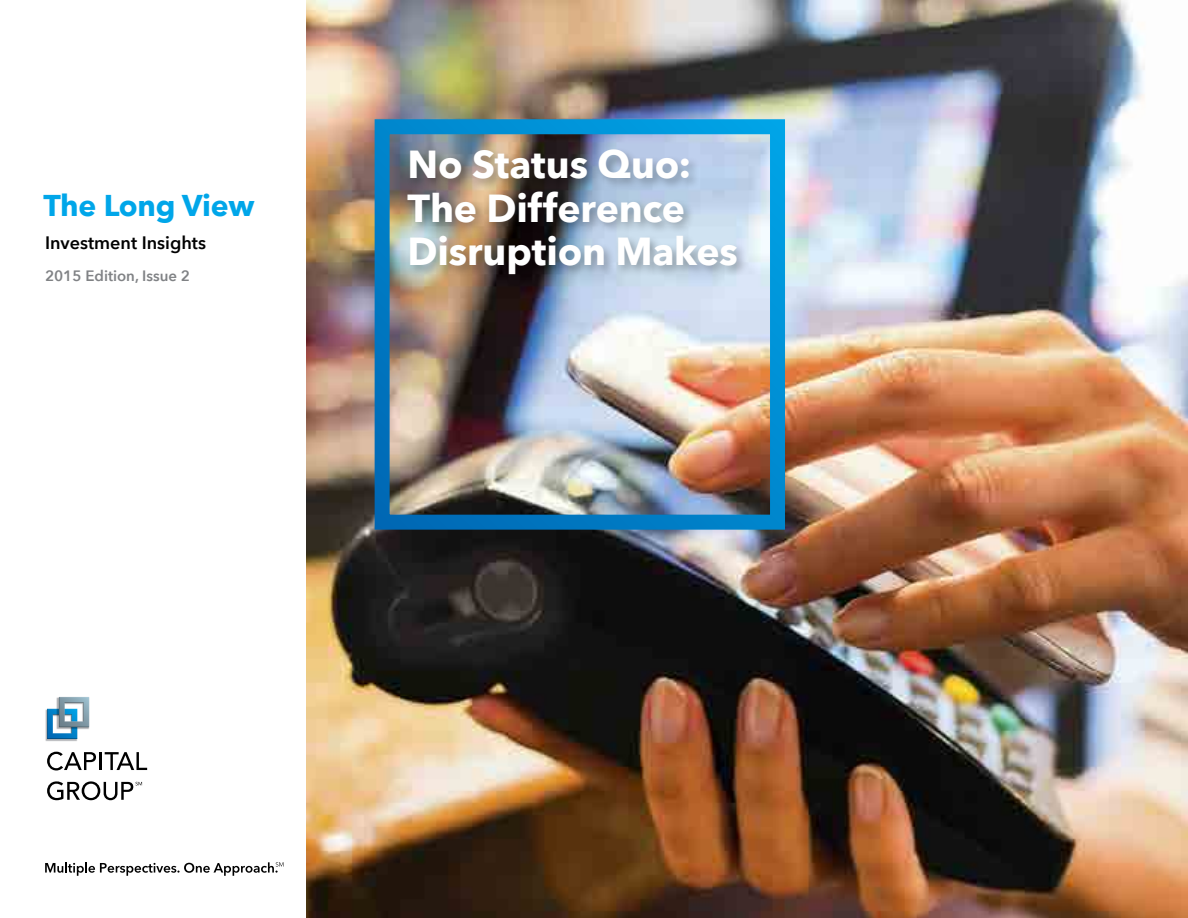
<style>
.page{position:relative;width:1188px;height:918px;background:#fff}
.page>*{position:absolute;margin:0;border:0;box-sizing:border-box;transform-origin:0 0}
.t1{font:700 39px/43.5px "Avenir Next LT Com";letter-spacing:-.005em;color:#fff}
.t2{font:700 30px "Avenir Next LT Com";letter-spacing:-.005em;color:#00a6e9}
.t3{font:600 18px "Avenir Next LT Com";color:#000}
.t4{font:600 15px "Avenir Next LT Com";color:#808285}
</style>
<div class="page">
<img style="left:306px;top:0;width:882px;height:918px">
<svg style="left:45px;top:862px;width:238px;height:14px"></svg>
<div style="left:404px;top:147px;width:345px;height:140px;background:#000;opacity:.3"></div>
<img style="left:45px;top:709px;width:32px;height:32px">
<hr style="left:47px;top:739px;width:30px;height:1px;background:#000">
<svg style="left:47px;top:697px;width:42px;height:42px"></svg>
<hr style="left:59px;top:727px;width:30px;height:1px;background:#000">
<hr style="left:59px;top:697px;width:1px;height:30px;background:#000">
<svg style="left:47px;top:752px;width:100px;height:18px"></svg>
<svg style="left:47px;top:781px;width:95px;height:19px"></svg>
<p class="t2" style="left:44px;top:187px;width:213px">The Long View</p>
<p class="t3" style="left:45px;top:232px;width:163px">Investment Insights</p>
<p class="t4" style="left:45px;top:266px;width:147px">2015 Edition, Issue 2</p>
<p class="t1" style="left:408px;top:143px;width:332px">No Status Quo:<br>The Difference<br>Disruption Makes</p>
</div>
